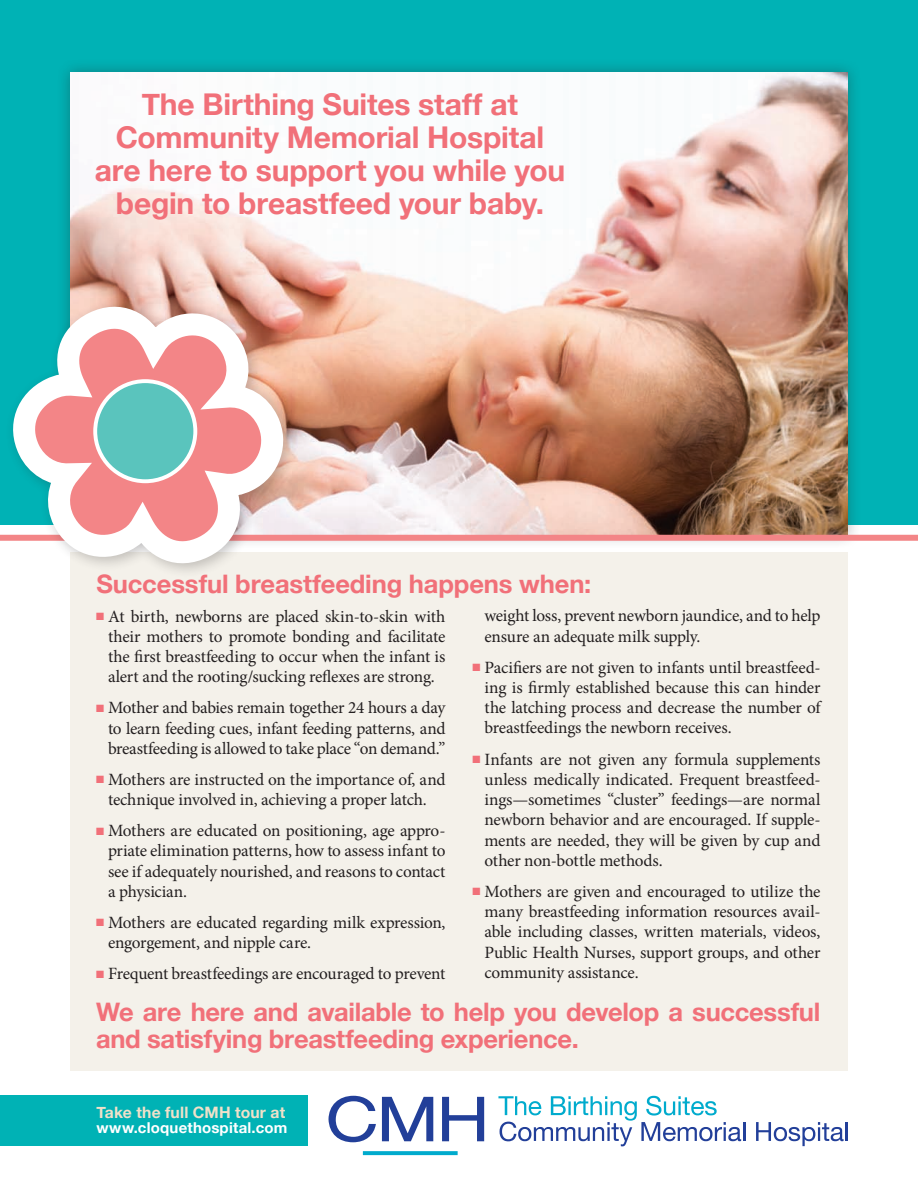
<style>
.page{position:relative;width:918px;height:1188px;background:#fff}
.page>*{position:absolute;margin:0;border:0;box-sizing:border-box;transform-origin:0 0}
.t1{font:700 30px/33px "Helvetica Neue";letter-spacing:-.005em;color:#f17079;text-align:center}
.t2{font:700 25.5px/27px "Helvetica Neue";letter-spacing:-.01em;color:#f17079}
.t3{font:17.25px/20.2px "Minion Pro";letter-spacing:-.015em;color:#231f20;text-align:justify}
.t4{font:700 15.75px "Helvetica Neue";letter-spacing:.01em;color:#f1e1c9}
.t5{font:700 15px "Helvetica Neue";letter-spacing:.015em;color:#fff}
.s1{color:#f17079}
</style>
<div class="page">
<div style="left:70px;top:552px;width:778px;height:519px;background:#f4f1ea"></div>
<div style="left:0;top:0;width:918px;height:525px;background:#00b2b5"></div>
<div style="left:56px;top:57px;width:805px;height:491px;background:#231f20;opacity:.35"></div>
<img style="left:70px;top:72px;width:778px;height:463px">
<svg style="left:328px;top:1096px;width:48px;height:46px"></svg>
<svg style="left:382px;top:1097px;width:51px;height:44px"></svg>
<svg style="left:442px;top:1097px;width:42px;height:44px"></svg>
<svg style="left:498px;top:1096px;width:247px;height:50px"></svg>
<svg style="left:756px;top:1122px;width:92px;height:24px"></svg>
<svg style="left:363px;top:1151px;width:95px;height:4px"></svg>
<div style="left:0;top:535px;width:918px;height:6px;background:#f38587"></div>
<div style="left:4px;top:298px;width:294px;height:280px;background:#231f20;opacity:.25"></div>
<svg style="left:13px;top:307px;width:270px;height:256px"></svg>
<div style="left:95px;top:381px;width:100px;height:100px;background:#5ac4bd;border-radius:50%"></div>
<div style="left:93px;top:379px;width:104px;height:104px;border:4px solid #fff;border-radius:50%"></div>
<div style="left:0;top:1096px;width:307px;height:50px;background:#00b2b5"></div>
<p class="t1" style="left:142px;top:87px;width:378px">The Birthing Suites staff at</p>
<p class="t1" style="left:95px;top:120px;width:472px">Community Memorial Hospital are here to support you while you begin to breastfeed your baby.</p>
<p class="t2" style="left:96px;top:569px;width:496px">Successful breastfeeding happens when:</p>
<p class="t3" style="left:108px;top:606px;width:339px;text-indent:-12px"><span class="s1">■</span> At birth, newborns are placed skin-to-skin with their mothers to promote bonding and facilitate the first breastfeeding to occur when the infant is alert and the rooting/sucking reflexes are strong.</p>
<p class="t3" style="left:108px;top:698px;width:339px;text-indent:-12px"><span class="s1">■</span> Mother and babies remain together 24 hours a day to learn feeding cues, infant feeding patterns, and breastfeeding is allowed to take place “on demand.”</p>
<p class="t3" style="left:96px;top:769px;width:351px;text-align:center"><span class="s1">■</span> Mothers are instructed on the importance of, and technique involved in, achieving a proper latch.</p>
<p class="t3" style="left:108px;top:821px;width:339px;text-indent:-12px"><span class="s1">■</span> Mothers are educated on positioning, age appro&shy;priate elimination patterns, how to assess infant to see if adequately nourished, and reasons to contact a physician.</p>
<p class="t3" style="left:108px;top:912px;width:339px;text-indent:-12px"><span class="s1">■</span> Mothers are educated regarding milk expression, engorgement, and nipple care.</p>
<p class="t3" style="left:96px;top:964px;width:351px"><span class="s1">■</span> Frequent breastfeedings are encouraged to prevent</p>
<p class="t3" style="left:484px;top:606px;width:337px">weight loss, prevent newborn jaundice, and to help ensure an adequate milk supply.</p>
<p class="t3" style="left:485px;top:657px;width:338px;text-indent:-12px"><span class="s1">■</span> Pacifiers are not given to infants until breastfeed&shy;ing is firmly established because this can hinder the latching process and decrease the number of breastfeedings the newborn receives.</p>
<p class="t3" style="left:484px;top:749px;width:337px;text-indent:-12px"><span class="s1">■</span> Infants are not given any formula supplements unless medically indicated. Frequent breastfeed&shy;ings—sometimes “cluster” feedings—are normal newborn behavior and are encouraged. If supple&shy;ments are needed, they will be given by cup and other non-bottle methods.</p>
<p class="t3" style="left:484px;top:881px;width:338px;text-indent:-12px"><span class="s1">■</span> Mothers are given and encouraged to utilize the many breastfeeding information resources avail&shy;able including classes, written materials, videos, Public Health Nurses, support groups, and other community assistance.</p>
<p class="t2" style="left:96px;top:998px;width:726px">We are here and available to help you develop a successful and satisfying breastfeeding experience.</p>
<p class="t4" style="left:96px;top:1102px;width:190px">Take the full CMH tour at</p>
<p class="t5" style="left:96px;top:1118px;width:192px">www.cloquethospital.com</p>
</div>
